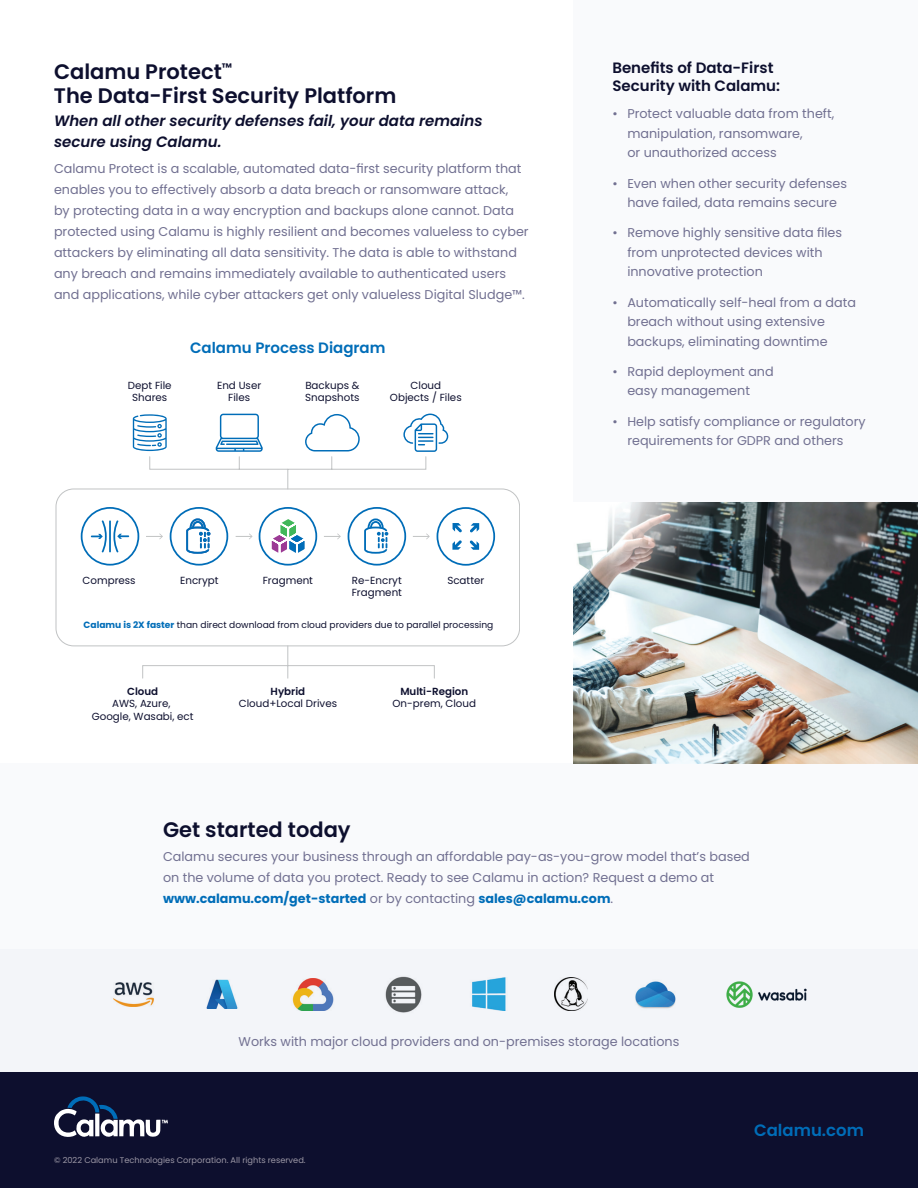
<style>
.page{position:relative;width:918px;height:1188px;background:#fff}
.page>*{position:absolute;margin:0;border:0;box-sizing:border-box;transform-origin:0 0}
.t1{font:600 21px/24px "Poppins";color:#0d0f2e}
.t2{font:600 16.5px "Poppins";color:#006db8}
.t3{font:italic 600 15px/21px "Poppins";color:#0d0f2e}
.t4{font:600 15px/18px "Poppins";color:#0d0f2e}
.t5{font:600 15px "Poppins";color:#006db8}
.t6{font:12.75px/19.5px "Poppins";color:#717091}
.t7{font:10.35px/12.3px "Poppins";color:#0d0f2e;text-align:center}
.t8{font:600 10.35px "Poppins";color:#0d0f2e}
.t9{font:9.15px "Poppins";color:#0d0f2e}
.t10{font:8.25px "Poppins";color:#9a96a4}
.s1{font-weight:700;color:#006db8}
</style>
<div class="page">
<div style="left:573px;top:0;width:345px;height:723px;background:#f9fafc"></div>
<div style="left:0;top:764px;width:918px;height:424px;background:#f9fafc"></div>
<img style="left:573px;top:503px;width:345px;height:261px">
<svg style="left:81px;top:507px;width:58px;height:59px"></svg>
<svg style="left:437px;top:507px;width:58px;height:59px"></svg>
<svg style="left:142px;top:456px;width:293px;height:223px"></svg>
<svg style="left:146px;top:533px;width:17px;height:6px"></svg>
<svg style="left:236px;top:533px;width:17px;height:6px"></svg>
<svg style="left:324px;top:533px;width:17px;height:6px"></svg>
<svg style="left:413px;top:533px;width:17px;height:6px"></svg>
<svg style="left:133px;top:414px;width:34px;height:37px"></svg>
<svg style="left:305px;top:414px;width:55px;height:37px"></svg>
<svg style="left:403px;top:414px;width:45px;height:38px"></svg>
<svg style="left:216px;top:414px;width:47px;height:38px"></svg>
<div style="left:0;top:1072px;width:918px;height:116px;background:#0d0f2e"></div>
<svg style="left:54px;top:1096px;width:114px;height:41px"></svg>
<img style="left:206px;top:980px;width:32px;height:29px">
<img style="left:291px;top:978px;width:43px;height:33px">
<img style="left:385px;top:976px;width:37px;height:37px">
<img style="left:471px;top:978px;width:35px;height:33px">
<img style="left:555px;top:978px;width:33px;height:33px">
<img style="left:635px;top:981px;width:41px;height:28px">
<img style="left:112px;top:982px;width:42px;height:25px">
<img style="left:726px;top:981px;width:81px;height:27px">
<h1 class="t1" style="left:54px;top:60px;width:344px">Calamu Protect<sup>™<br></sup>The Data-First Security Platform</h1>
<p class="t3" style="left:54px;top:111px;width:430px">When all other security defenses fail, your data remains secure using Calamu.</p>
<p class="t6" style="left:54px;top:158px;width:476px;line-height:21px">Calamu Protect is a scalable, automated data-first security platform that enables you to effectively absorb a data breach or ransomware attack,<br>by protecting data in a way encryption and backups alone cannot. Data protected using Calamu is highly resilient and becomes valueless to cyber attackers by eliminating all data sensitivity. The data is able to withstand any breach and remains immediately available to authenticated users and applications, while cyber attackers get only valueless Digital Sludge™.</p>
<p class="t7" style="left:128px;top:379px;width:45px">Dept File<br>Shares</p>
<p class="t5" style="left:190px;top:339px;width:197px">Calamu Process Diagram</p>
<p class="t7" style="left:217px;top:379px;width:46px">End User<br>Files</p>
<p class="t7" style="left:305px;top:379px;width:56px;text-align:left">Backups &amp;<br>Snapshots</p>
<p class="t7" style="left:390px;top:379px;width:73px">Cloud<br>Objects / Files</p>
<p class="t7" style="left:83px;top:574px;width:55px">Compress</p>
<p class="t7" style="left:180px;top:574px;width:40px">Encrypt</p>
<p class="t7" style="left:263px;top:574px;width:52px">Fragment</p>
<p class="t7" style="left:352px;top:574px;width:52px;text-align:left">Re-Encryt<br>Fragment</p>
<p class="t7" style="left:447px;top:574px;width:38px">Scatter</p>
<p class="t9" style="left:84px;top:619px;width:411px"><span class="s1">Calamu is 2X faster</span> than direct download from cloud providers due to parallel processing</p>
<p class="t8" style="left:127px;top:687px;width:33px">Cloud</p>
<p class="t7" style="left:92px;top:698px;width:103px">AWS, Azure,<br>Google, Wasabi, ect</p>
<p class="t8" style="left:271px;top:687px;width:36px">Hybrid</p>
<p class="t7" style="left:239px;top:698px;width:100px">Cloud+Local Drives</p>
<p class="t8" style="left:400px;top:687px;width:69px">Multi-Region</p>
<p class="t7" style="left:393px;top:698px;width:85px">On-prem, Cloud</p>
<p class="t4" style="left:612px;top:59px;width:169px">Benefits of Data-First<br>Security with Calamu:</p>
<p class="t6" style="left:627px;top:104px;width:208px;text-indent:-15px">• Protect valuable data from theft, manipulation, ransomware,<br>or unauthorized access</p>
<p class="t6" style="left:612px;top:173px;width:236px;text-align:center">• Even when other security defenses have failed, data remains secure</p>
<p class="t6" style="left:627px;top:223px;width:216px;text-indent:-15px">• Remove highly sensitive data files from unprotected devices with innovative protection</p>
<p class="t6" style="left:627px;top:293px;width:230px;text-indent:-15px">• Automatically self-heal from a data breach without using extensive backups, eliminating downtime</p>
<p class="t6" style="left:627px;top:362px;width:148px;text-indent:-15px">• Rapid deployment and easy management</p>
<p class="t6" style="left:612px;top:412px;width:255px;text-align:center">• Help satisfy compliance or regulatory requirements for GDPR and others</p>
<h1 class="t1" style="left:163px;top:818px;width:189px">Get started today</h1>
<p class="t6" style="left:163px;top:846px;width:588px;line-height:21px">Calamu secures your business through an affordable pay-as-you-grow model that’s based on the volume of data you protect. Ready to see Calamu in action? Request a demo at <span class="s1">www.calamu.com/get-started</span> or by contacting <span class="s1">sales@calamu.com</span>.</p>
<p class="t6" style="left:239px;top:1032px;width:442px">Works with major cloud providers and on-premises storage locations</p>
<p class="t10" style="left:54px;top:1156px;width:253px">© 2022 Calamu Technologies Corporation. All rights reserved.</p>
<p class="t2" style="left:754px;top:1121px;width:111px">Calamu.com</p>
</div>
